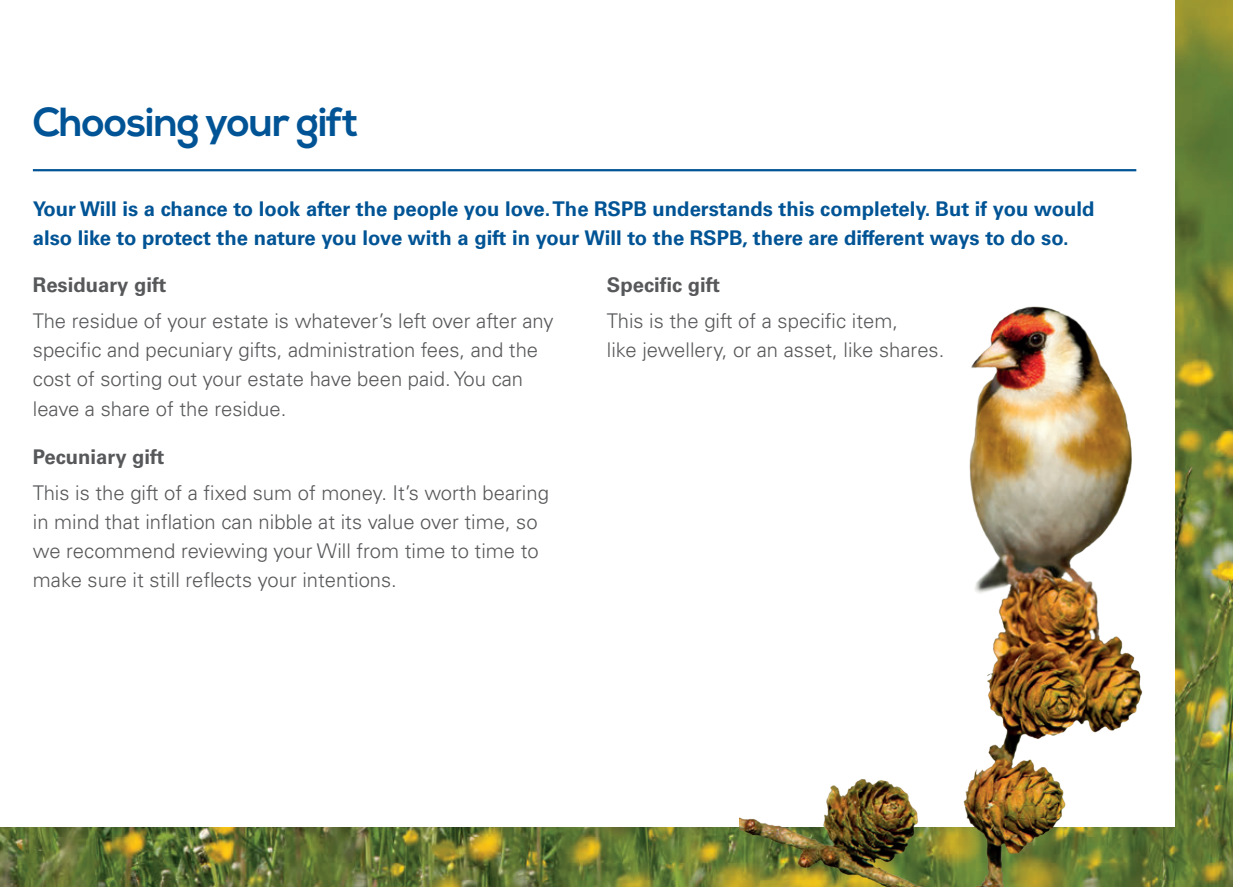
<style>
.page{position:relative;width:1233px;height:887px;background:#fff}
.page>*{position:absolute;margin:0;border:0;box-sizing:border-box;transform-origin:0 0}
.t1{font:700 40.5px "Nexa";letter-spacing:-.02em;color:#005495}
.t2{font:300 20.25px/29.2px "Univers LT Std";color:#57585a}
.t3{font:700 20.25px/29.2px "Univers LT Std";color:#005495}
.s1{font-weight:700}
</style>
<div class="page">
<img style="left:0;top:0;width:1233px;height:886px">
<div style="left:0;top:0;width:1175px;height:826px;background:#fff"></div>
<hr style="left:33px;top:169px;width:1103px;height:2px;background:#005495">
<img style="left:739px;top:300px;width:490px;height:586px">
<p class="t1" style="left:33px;top:98px;width:327px">Choosing your gift</p>
<p class="t3" style="left:33px;top:194px;width:1063px">Your Will is a chance to look after the people you love. The RSPB understands this completely. But if you would also like to protect the nature you love with a gift in your Will to the RSPB, there are different ways to do so.</p>
<p class="t2" style="left:33px;top:267px;width:522px;line-height:35.6px"><span class="s1">Residuary gift<br></span>The residue of your estate is whatever’s left over after any</p>
<p class="t2" style="left:33px;top:335px;width:507px">specific and pecuniary gifts, administration fees, and the cost of sorting out your estate have been paid. You can leave a share of the residue.</p>
<p class="t2" style="left:33px;top:439px;width:518px;line-height:35.6px"><span class="s1">Pecuniary gift<br></span>This is the gift of a fixed sum of money. It’s worth bearing</p>
<p class="t2" style="left:33px;top:507px;width:507px;text-align:justify">in mind that inflation can nibble at its value over time, so we recommend reviewing your Will from time to time to make sure it still reflects your intentions.</p>
<p class="t2" style="left:607px;top:267px;width:293px;line-height:35.6px"><span class="s1">Specific gift<br></span>This is the gift of a specific item,</p>
<p class="t2" style="left:607px;top:335px;width:339px">like jewellery, or an asset, like shares.</p>
</div>
